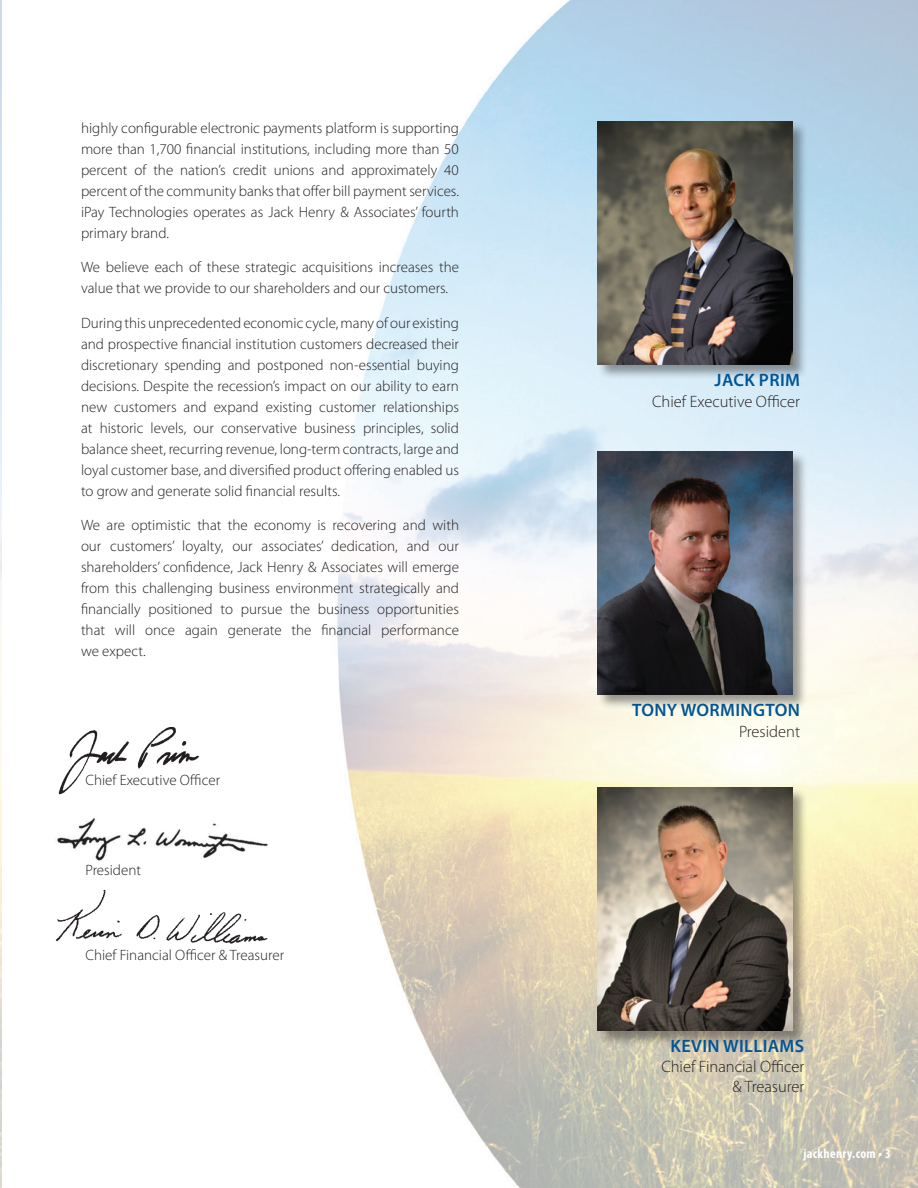
<style>
.page{position:relative;width:918px;height:1188px;background:#fff}
.page>*{position:absolute;margin:0;border:0;box-sizing:border-box;transform-origin:0 0}
.SUB_HEADERS{font:600 18px "Myriad Pro";letter-spacing:.02em;color:#005595}
.SUB_HEADERS-2{font:300 16.5px/19.8px "Myriad Pro";color:#231f20;text-align:right}
.MAIN_TEXT{font:300 16.5px "Myriad Pro";color:#231f20}
.MAIN_TEXT-larger{font:300 15px/21px "Myriad Pro";color:#231f20;text-align:justify}
.MAIN_TEXT-2{font:300 15px "Myriad Pro";color:#231f20}
.t1{font:700 condensed 13.5px "Myriad Pro";letter-spacing:.025em;color:#fff}
</style>
<div class="page">
<img style="left:1px;top:0;width:917px;height:1188px">
<hr style="left:0;top:0;width:1px;height:1188px;background:#c3e1f5">
<img style="left:54px;top:725px;width:146px;height:70px">
<img style="left:54px;top:817px;width:216px;height:45px">
<img style="left:54px;top:888px;width:216px;height:56px">
<div style="left:597px;top:121px;width:211px;height:260px;background:#231f20;opacity:.45"></div>
<img style="left:598px;top:122px;width:194px;height:242px">
<div style="left:597px;top:451px;width:211px;height:260px;background:#231f20;opacity:.45"></div>
<img style="left:598px;top:452px;width:194px;height:243px">
<div style="left:597px;top:787px;width:211px;height:260px;background:#231f20;opacity:.45"></div>
<img style="left:598px;top:788px;width:194px;height:243px">
<p class="MAIN_TEXT-larger" style="left:81px;top:117px;width:380px">highly configurable electronic payments platform is supporting more than 1,700 financial institutions, including more than 50 percent of the nation’s credit unions and approximately 40 percent of the community banks that offer bill payment services. iPay Technologies operates as Jack Henry &amp; Associates’ fourth primary brand.</p>
<p class="MAIN_TEXT-larger" style="left:81px;top:257px;width:379px">We believe each of these strategic acquisitions increases the value that we provide to our shareholders and our customers.</p>
<p class="MAIN_TEXT-larger" style="left:81px;top:312px;width:380px">During this unprecedented economic cycle, many of our existing and prospective financial institution customers decreased their discretionary spending and postponed non-essential buying decisions. Despite the recession’s impact on our ability to earn new customers and expand existing customer relationships at historic levels, our conservative business principles, solid balance sheet, recurring revenue, long-term contracts, large and loyal customer base, and diversified product offering enabled us to grow and generate solid financial results.</p>
<p class="MAIN_TEXT-larger" style="left:81px;top:515px;width:380px">We are optimistic that the economy is recovering and with our customers’ loyalty, our associates’ dedication, and our shareholders’ confidence, Jack Henry &amp; Associates will emerge from this challenging business environment strategically and financially positioned to pursue the business opportunities that will once again generate the financial performance we expect.</p>
<p class="MAIN_TEXT-2" style="left:86px;top:771px;width:136px">Chief Executive Officer</p>
<p class="MAIN_TEXT-2" style="left:86px;top:861px;width:57px">President</p>
<p class="MAIN_TEXT-2" style="left:86px;top:946px;width:200px">Chief Financial Officer &amp; Treasurer</p>
<p class="SUB_HEADERS" style="left:715px;top:368px;width:87px">JACK PRIM</p>
<p class="MAIN_TEXT" style="left:652px;top:391px;width:150px">Chief Executive Officer</p>
<p class="SUB_HEADERS" style="left:632px;top:698px;width:169px">TONY WORMINGTON</p>
<p class="MAIN_TEXT" style="left:739px;top:721px;width:63px">President</p>
<p class="SUB_HEADERS" style="left:671px;top:1035px;width:135px">KEVIN WILLIAMS</p>
<p class="SUB_HEADERS-2" style="left:661px;top:1056px;width:145px">Chief Financial Officer &amp; Treasurer</p>
<p class="t1" style="left:804px;top:1145px;width:89px">jackhenry.com • 3</p>
</div>
